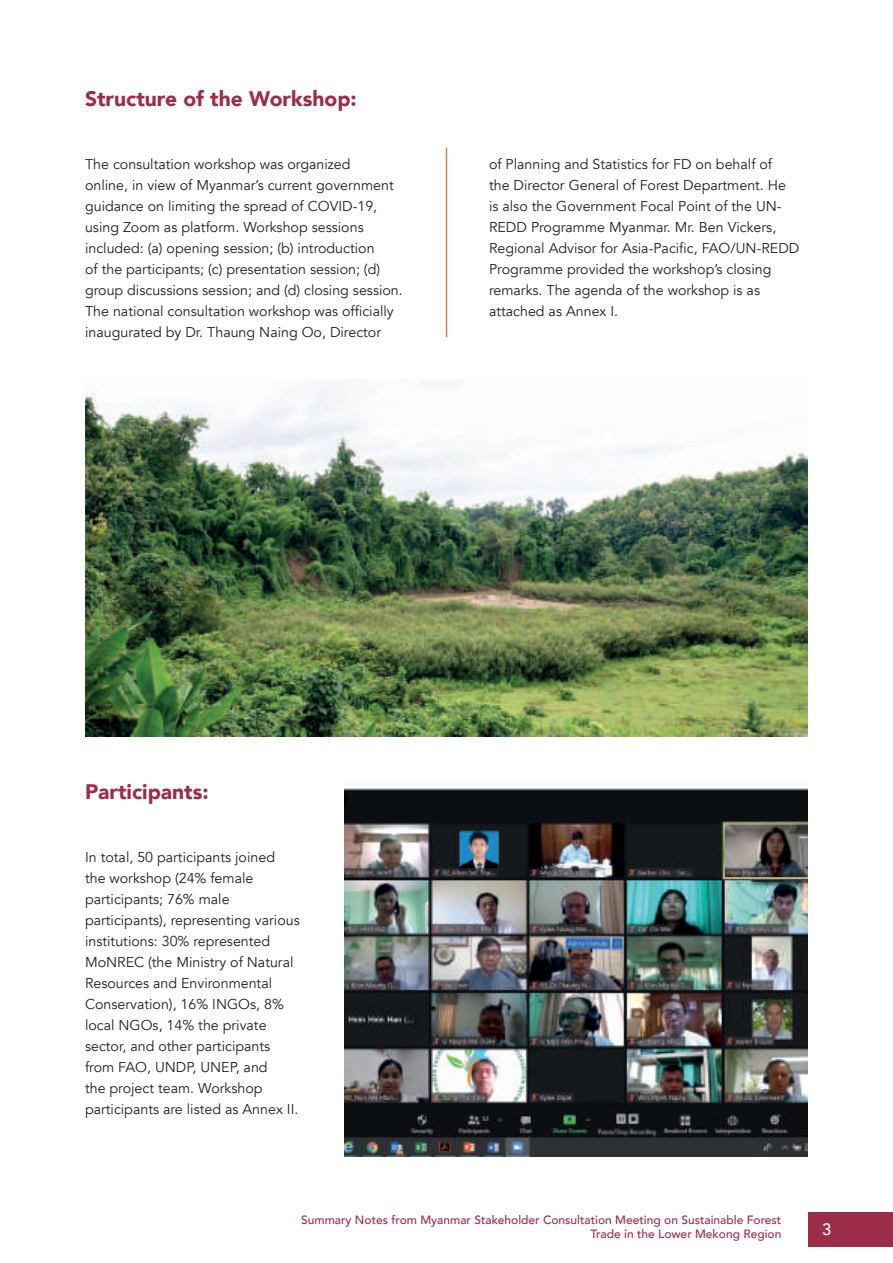
<style>
.page{position:relative;width:893px;height:1263px;background:#fff}
.page>*{position:absolute;margin:0;border:0;box-sizing:border-box;transform-origin:0 0}
.t1{font:900 21px "Avenir";color:#9d2c49}
.t2{font:500 16.5px "Avenir";color:#fff}
.t3{font:14.25px/21px "Avenir";color:#231f20}
.t4{font:500 12px/14.4px "Avenir";color:#9d2c49;text-align:right}
</style>
<div class="page">
<div style="left:808px;top:1212px;width:85px;height:34px;background:#9d2c49"></div>
<img style="left:85px;top:382px;width:723px;height:354px">
<img style="left:344px;top:788px;width:464px;height:369px">
<hr style="left:446px;top:148px;width:1px;height:189px;background:#e97855">
<h1 class="t1" style="left:85px;top:81px;width:273px">Structure of the Workshop:</h1>
<p class="t3" style="left:85px;top:154px;width:319px">The consultation workshop was organized<br>online, in view of Myanmar’s current government guidance on limiting the spread of COVID-19, using Zoom as platform. Workshop sessions included: (a) opening session; (b) introduction<br>of the participants; (c) presentation session; (d) group discussions session; and (d) closing session.<br>The national consultation workshop was officially inaugurated by Dr. Thaung Naing Oo, Director</p>
<p class="t3" style="left:489px;top:154px;width:312px">of Planning and Statistics for FD on behalf of<br>the Director General of Forest Department. He<br>is also the Government Focal Point of the UN-REDD Programme Myanmar. Mr. Ben Vickers, Regional Advisor for Asia-Pacific, FAO/UN-REDD Programme provided the workshop’s closing remarks. The agenda of the workshop is as attached as Annex I.</p>
<h1 class="t1" style="left:85px;top:774px;width:125px">Participants:</h1>
<p class="t3" style="left:85px;top:847px;width:216px">In total, 50 participants joined<br>the workshop (24% female participants; 76% male participants), representing various institutions: 30% represented<br>MoNREC (the Ministry of Natural<br>Resources and Environmental<br>Conservation), 16% INGOs, 8% local NGOs, 14% the private sector, and other participants from FAO, UNDP, UNEP, and<br>the project team. Workshop participants are listed as Annex II.</p>
<p class="t4" style="left:301px;top:1212px;width:482px">Summary Notes from Myanmar Stakeholder Consultation Meeting on Sustainable Forest<br>Trade in the Lower Mekong Region</p>
<p class="t2" style="left:822px;top:1215px;width:11px">3</p>
</div>
